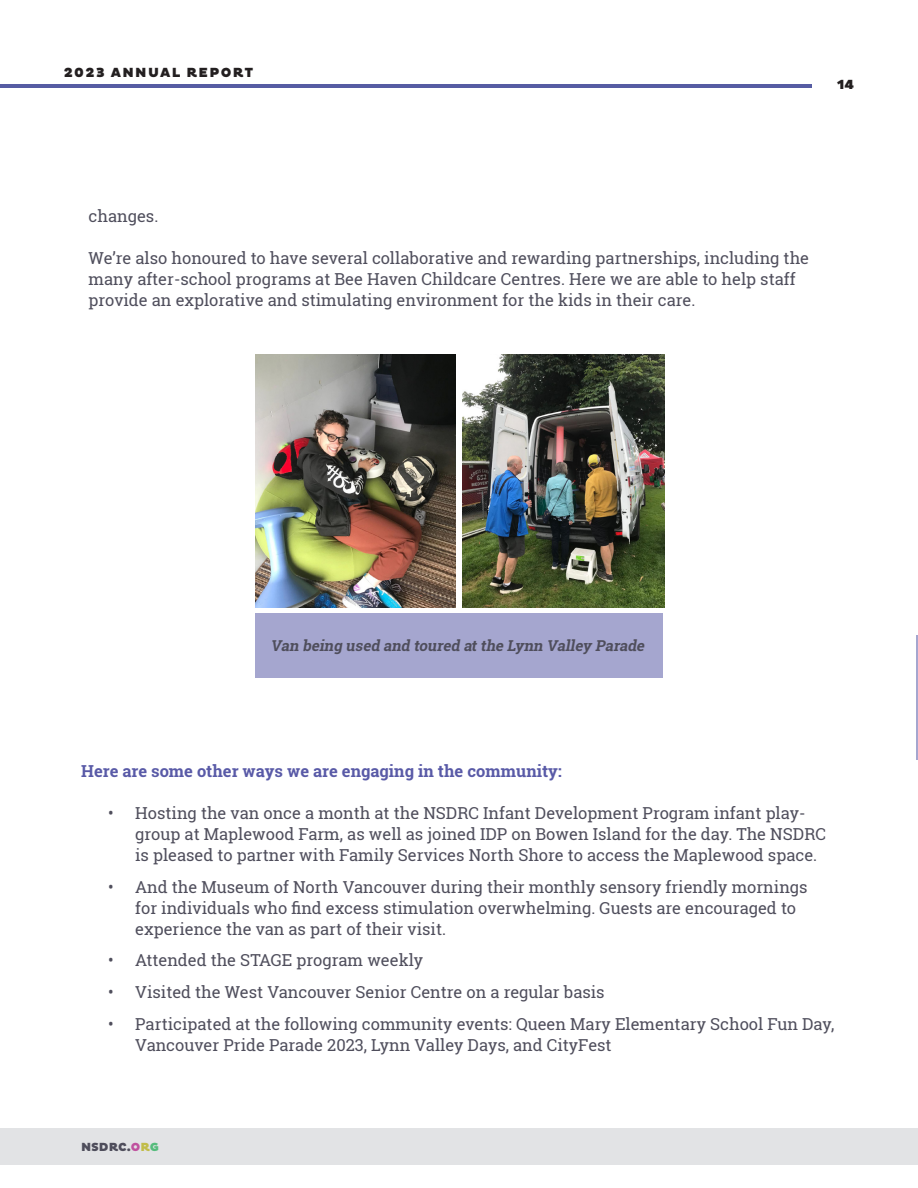
<style>
.page{position:relative;width:918px;height:1188px;background:#fff}
.page>*{position:absolute;margin:0;border:0;box-sizing:border-box;transform-origin:0 0}
.t1{font:16.5px/21px "Roboto Slab";color:#4f4e5c}
.t2{font:700 16.5px "Roboto Slab";color:#595aa7}
.t3{font:italic 700 15px "Roboto Slab";color:#4f4e5c}
.t4{font:900 13.5px "Pluto";letter-spacing:.1em;color:#231f20}
.t5{font:900 12px "Pluto";color:#4f4e5c}
.s1{color:#c0529f}
.s2{color:#c1bc48}
.s3{color:#55bc7c}
</style>
<div class="page">
<div style="left:0;top:1128px;width:918px;height:37px;background:#e2e3e5"></div>
<hr style="left:0;top:84px;width:811px;height:3px;background:#565ca3">
<hr style="left:917px;top:635px;width:1px;height:124px;background:#595aa7">
<div style="left:255px;top:613px;width:408px;height:64px;background:#a5a6cf"></div>
<img style="left:255px;top:354px;width:201px;height:253px">
<img style="left:462px;top:354px;width:202px;height:253px">
<p class="t4" style="left:64px;top:65px;width:191px">2023 ANNUAL REPORT</p>
<p class="t4" style="left:837px;top:77px;width:19px">14</p>
<p class="t1" style="left:89px;top:206px;width:71px">changes.</p>
<p class="t1" style="left:89px;top:248px;width:722px">We’re also honoured to have several collaborative and rewarding partnerships, including the many after-school programs at Bee Haven Childcare Centres. Here we are able to help staff provide an explorative and stimulating environment for the kids in their care.</p>
<p class="t3" style="left:271px;top:635px;width:379px">Van being used and toured atthe Lynn Valley Parade</p>
<p class="t2" style="left:81px;top:759px;width:482px">Here are some other ways we are engaging in the community:</p>
<p class="t1" style="left:135px;top:802px;width:692px;text-indent:-27px">• Hosting the van once a month at the NSDRC Infant Development Program infant play&shy;group at Maplewood Farm, as well as joined IDP on Bowen Island for the day. The NSDRC is pleased to partner with Family Services North Shore to access the Maplewood space.</p>
<p class="t1" style="left:135px;top:876px;width:674px;text-indent:-27px">• And the Museum of North Vancouver during their monthly sensory friendly mornings for individuals who find excess stimulation overwhelming. Guests are encouraged to experience the van as part of their visit.</p>
<p class="t1" style="left:108px;top:950px;width:317px">• Attended the STAGE program weekly</p>
<p class="t1" style="left:108px;top:981px;width:498px">• Visited the West Vancouver Senior Centre on a regular basis</p>
<p class="t1" style="left:135px;top:1013px;width:701px;text-indent:-27px">• Participated at the following community events: Queen Mary Elementary School Fun Day,<br>Vancouver Pride Parade 2023, Lynn Valley Days, and CityFest</p>
<p class="t5" style="left:81px;top:1140px;width:79px">NSDRC.<span class="s1">O</span><span class="s2">R</span><span class="s3">G</span></p>
</div>
